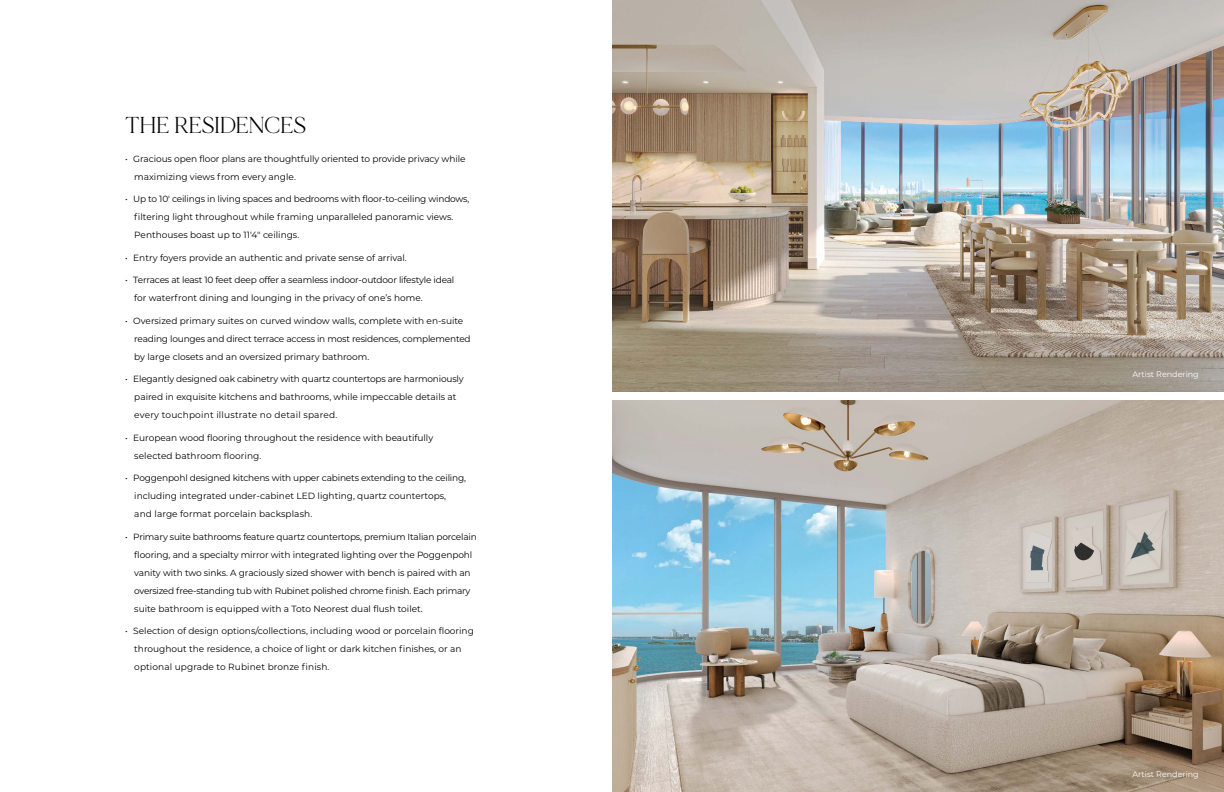
<style>
.page{position:relative;width:1224px;height:792px;background:#fff}
.page>*{position:absolute;margin:0;border:0;box-sizing:border-box;transform-origin:0 0}
.t1{font:23px "MADE Mirage";letter-spacing:-.015em;color:#000}
.t2{font:9px/18px "Montserrat";letter-spacing:-.01em;color:#000}
.t3{font:8px "Montserrat";color:#fff}
</style>
<div class="page">
<img style="left:612px;top:400px;width:612px;height:392px">
<img style="left:612px;top:0;width:612px;height:392px">
<h1 class="t1" style="left:125px;top:111px;width:182px">THE RESIDENCES</h1>
<p class="t2" style="left:134px;top:149px;width:333px;text-indent:-9px">• Gracious open floor plans are thoughtfully oriented to provide privacy while maximizing views from every angle.</p>
<p class="t2" style="left:134px;top:190px;width:337px;text-indent:-9px">• Up to 10' ceilings in living spaces and bedrooms with floor-to-ceiling windows, filtering light throughout while framing unparalleled panoramic views.<br>Penthouses boast up to 11'4" ceilings.</p>
<p class="t2" style="left:125px;top:248px;width:283px">• Entry foyers provide an authentic and private sense of arrival.</p>
<p class="t2" style="left:134px;top:271px;width:322px;text-indent:-9px">• Terraces at least 10 feet deep offer a seamless indoor-outdoor lifestyle ideal for waterfront dining and lounging in the privacy of one’s home.</p>
<p class="t2" style="left:134px;top:311px;width:338px;text-indent:-9px">• Oversized primary suites on curved window walls, complete with en-suite reading lounges and direct terrace access in most residences, complemented by large closets and an oversized primary bathroom.</p>
<p class="t2" style="left:134px;top:370px;width:331px;text-indent:-9px">• Elegantly designed oak cabinetry with quartz countertops are harmoniously paired in exquisite kitchens and bathrooms, while impeccable details at every touchpoint illustrate no detail spared.</p>
<p class="t2" style="left:134px;top:428px;width:300px;text-indent:-9px">• European wood flooring throughout the residence with beautifully selected bathroom flooring.</p>
<p class="t2" style="left:134px;top:469px;width:333px;text-indent:-9px">• Poggenpohl designed kitchens with upper cabinets extending to the ceiling, including integrated under-cabinet LED lighting, quartz countertops, and large format porcelain backsplash.</p>
<p class="t2" style="left:134px;top:527px;width:344px;text-indent:-9px">• Primary suite bathrooms feature quartz countertops, premium Italian porcelain flooring, and a specialty mirror with integrated lighting over the Poggenpohl vanity with two sinks. A graciously sized shower with bench is paired with an oversized free-standing tub with Rubinet polished chrome finish. Each primary suite bathroom is equipped with a Toto Neorest dual flush toilet.</p>
<p class="t2" style="left:134px;top:622px;width:341px;text-indent:-9px">• Selection of design options/collections, including wood or porcelain flooring throughout the residence, a choice of light or dark kitchen finishes, or an optional upgrade to Rubinet bronze finish.</p>
<p class="t3" style="left:1133px;top:369px;width:68px">Artist Rendering</p>
<p class="t3" style="left:1133px;top:769px;width:68px">Artist Rendering</p>
</div>
